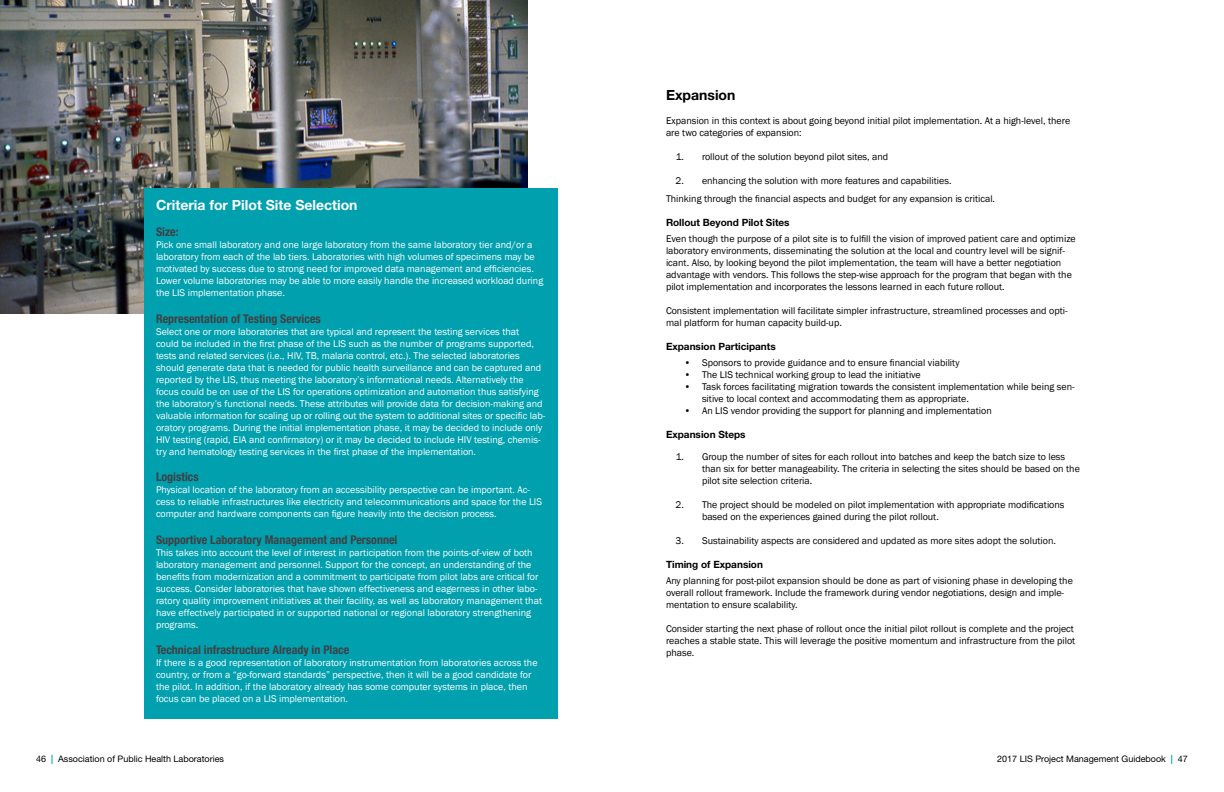
<style>
.page{position:relative;width:1224px;height:792px;background:#fff}
.page>*{position:absolute;margin:0;border:0;box-sizing:border-box;transform-origin:0 0}
.t1{font:700 14px "Helvetica Neue LT Std";color:#fff}
.t2{font:700 14px "Helvetica Neue LT Std";color:#000}
.t3{font:700 condensed 12px "Helvetica Neue LT Std";color:#414042}
.t4{font:10px/12px "Franklin Gothic";color:#fff}
.t5{font:10px/12px "Franklin Gothic";color:#000}
.t6{font:700 10px "Helvetica Neue LT Std";color:#000}
.t7{font:9px "Helvetica Neue LT Std";color:#000}
.s1{font-weight:700;color:#00a0af}
</style>
<div class="page">
<img style="left:0;top:0;width:528px;height:313px">
<div style="left:144px;top:188px;width:414px;height:531px;background:#00a0af"></div>
<h1 class="t1" style="left:156px;top:196px;width:203px">Criteria for Pilot Site Selection</h1>
<p class="t3" style="left:156px;top:225px;width:24px">Size:</p>
<p class="t4" style="left:156px;top:239px;width:389px">Pick one small laboratory and one large laboratory from the same laboratory tier and/or a laboratory from each of the lab tiers. Laboratories with high volumes of specimens may be motivated by success due to strong need for improved data management and efficiencies.<br>Lower volume laboratories may be able to more easily handle the increased workload during the LIS implementation phase.</p>
<p class="t3" style="left:156px;top:311px;width:166px">Representation of Testing Services</p>
<p class="t4" style="left:156px;top:326px;width:391px">Select one or more laboratories that are typical and represent the testing services that<br>could be included in the first phase of the LIS such as the number of programs supported, tests and related services (i.e., HIV, TB, malaria control, etc.). The selected laboratories should generate data that is needed for public health surveillance and can be captured and reported by the LIS, thus meeting the laboratory’s informational needs. Alternatively the focus could be on use of the LIS for operations optimization and automation thus satisfying the laboratory’s functional needs. These attributes will provide data for decision-making and valuable information for scaling up or rolling out the system to additional sites or specific lab&shy;oratory programs. During the initial implementation phase, it may be decided to include only HIV testing (rapid, EIA and confirmatory) or it may be decided to include HIV testing, chemis&shy;try and hematology testing services in the first phase of the implementation.</p>
<p class="t3" style="left:156px;top:470px;width:44px">Logistics</p>
<p class="t4" style="left:156px;top:484px;width:388px">Physical location of the laboratory from an accessibility perspective can be important. Ac&shy;cess to reliable infrastructures like electricity and telecommunications and space for the LIS computer and hardware components can figure heavily into the decision process.</p>
<p class="t3" style="left:156px;top:532px;width:243px">Supportive Laboratory Management and Personnel</p>
<p class="t4" style="left:156px;top:546px;width:388px">This takes into account the level of interest in participation from the points-of-view of both laboratory management and personnel. Support for the concept, an understanding of the benefits from modernization and a commitment to participate from pilot labs are critical for success. Consider laboratories that have shown effectiveness and eagerness in other labo&shy;ratory quality improvement initiatives at their facility, as well as laboratory management that have effectively participated in or supported national or regional laboratory strengthening programs.</p>
<p class="t3" style="left:156px;top:642px;width:195px">Technical infrastructure Already in Place</p>
<p class="t4" style="left:156px;top:657px;width:383px">If there is a good representation of laboratory instrumentation from laboratories across the country, or from a “go-forward standards” perspective, then it will be a good candidate for the pilot. In addition, if the laboratory already has some computer systems in place, then focus can be placed on a LIS implementation.</p>
<h1 class="t2" style="left:666px;top:86px;width:71px">Expansion</h1>
<p class="t5" style="left:666px;top:115px;width:406px">Expansion in this context is about going beyond initial pilot implementation. At a high-level, there are two categories of expansion:</p>
<p class="t5" style="left:676px;top:151px;width:214px">1. rollout of the solution beyond pilot sites, and</p>
<p class="t5" style="left:666px;top:172px;width:331px;line-height:18px;text-indent:10px">2. enhancing the solution with more features and capabilities.<br>Thinking through the financial aspects and budget for any expansion is critical.</p>
<p class="t6" style="left:666px;top:216px;width:125px">Rollout Beyond Pilot Sites</p>
<p class="t5" style="left:666px;top:233px;width:411px">Even though the purpose of a pilot site is to fulfill the vision of improved patient care and optimize laboratory environments, disseminating the solution at the local and country level will be signif&shy;icant. Also, by looking beyond the pilot implementation, the team will have a better negotiation advantage with vendors. This follows the step-wise approach for the program that began with the pilot implementation and incorporates the lessons learned in each future rollout.</p>
<p class="t5" style="left:666px;top:305px;width:403px">Consistent implementation will facilitate simpler infrastructure, streamlined processes and opti&shy;mal platform for human capacity build-up.</p>
<p class="t6" style="left:666px;top:340px;width:111px">Expansion Participants</p>
<p class="t5" style="left:684px;top:357px;width:277px">• Sponsors to provide guidance and to ensure financial viability</p>
<p class="t5" style="left:684px;top:369px;width:238px">• The LIS technical working group to lead the initiative</p>
<p class="t5" style="left:702px;top:381px;width:374px;text-indent:-18px">• Task forces facilitating migration towards the consistent implementation while being sen&shy;sitive to local context and accommodating them as appropriate.</p>
<p class="t5" style="left:684px;top:405px;width:309px">• An LIS vendor providing the support for planning and implementation</p>
<p class="t6" style="left:666px;top:428px;width:81px">Expansion Steps</p>
<p class="t5" style="left:702px;top:451px;width:379px;text-indent:-26px">1. Group the number of sites for each rollout into batches and keep the batch size to less than six for better manageability. The criteria in selecting the sites should be based on the pilot site selection criteria.</p>
<p class="t5" style="left:702px;top:499px;width:364px;text-indent:-26px">2. The project should be modeled on pilot implementation with appropriate modifications based on the experiences gained during the pilot rollout.</p>
<p class="t5" style="left:676px;top:535px;width:382px">3. Sustainability aspects are considered and updated as more sites adopt the solution.</p>
<p class="t6" style="left:666px;top:558px;width:98px">Timing of Expansion</p>
<p class="t5" style="left:666px;top:575px;width:408px">Any planning for post-pilot expansion should be done as part of visioning phase in developing the overall rollout framework. Include the framework during vendor negotiations, design and imple&shy;mentation to ensure scalability.</p>
<p class="t5" style="left:666px;top:623px;width:411px">Consider starting the next phase of rollout once the initial pilot rollout is complete and the project reaches a stable state. This will leverage the positive momentum and infrastructure from the pilot phase.</p>
<p class="t7" style="left:36px;top:754px;width:190px">46 <span class="s1">|</span> Association of Public Health Laboratories</p>
<p class="t7" style="left:997px;top:754px;width:192px">2017 LIS Project Management Guidebook <span class="s1">|</span> 47</p>
</div>
